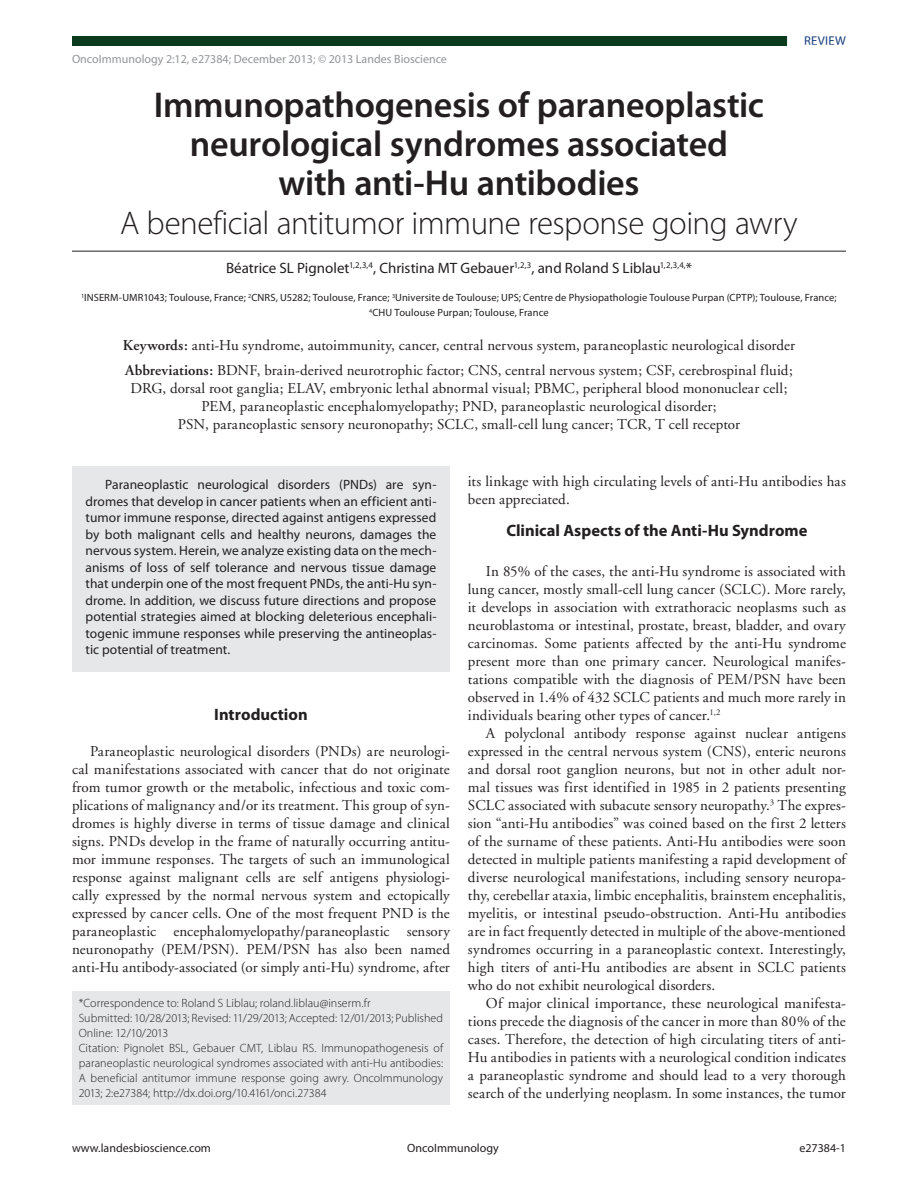
<style>
.page{position:relative;width:918px;height:1188px;background:#fff}
.page>*{position:absolute;margin:0;border:0;box-sizing:border-box;transform-origin:0 0}
.t1{font:600 36px/39px "Myriad Pro";letter-spacing:-.01em;color:#231f20;text-align:center}
.t2{font:300 33px "Myriad Pro";letter-spacing:-.015em;color:#231f20}
.t3{font:700 16.5px "Myriad Pro";color:#231f20}
.t4{font:15px/18px "Adobe Garamond";letter-spacing:.005em;color:#231f20;text-align:justify}
.t5{font:15px "Myriad Pro";color:#231f20}
.t6{font:13.5px/16.5px "Myriad Pro";letter-spacing:.005em;color:#231f20;text-align:justify}
.t7{font:12.75px "Myriad Pro";color:#193f7c}
.t8{font:300 12px/15px "Myriad Pro";letter-spacing:.005em;color:#231f20}
.t9{font:12px "Myriad Pro";color:#939598}
.t10{font:12px "Myriad Pro";color:#231f20}
.t11{font:10.5px/15px "Myriad Pro";letter-spacing:.01em;color:#231f20;text-align:center}
.s1{font-weight:600}
</style>
<div class="page">
<div style="left:72px;top:36px;width:774px;height:10px;background:#0b3b1c"></div>
<svg style="left:787px;top:36px;width:59px;height:10px"></svg>
<div style="left:72px;top:991px;width:378px;height:114px;background:#e6e7e9"></div>
<hr style="left:72px;top:251px;width:774px;height:1px;background:#231f20">
<div style="left:72px;top:466px;width:378px;height:206px;background:#e6e7e9"></div>
<p class="t9" style="left:72px;top:52px;width:376px">OncoImmunology 2:12, e27384; December 2013; © 2013 Landes Bioscience</p>
<p class="t7" style="left:804px;top:33px;width:43px">REVIEW</p>
<h1 class="t1" style="left:154px;top:85px;width:612px">Immunopathogenesis of paraneoplastic neurological syndromes associated with anti-Hu antibodies</h1>
<h2 class="t2" style="left:120px;top:203px;width:679px">A beneficial antitumor immune response going awry</h2>
<p class="t5" style="left:226px;top:258px;width:467px">Béatrice SL Pignolet<sup>1,2,3,4</sup>, Christina MT Gebauer<sup>1,2,3</sup>, and Roland S Liblau<sup>1,2,3,4,</sup>*</p>
<p class="t11" style="left:81px;top:290px;width:757px"><sup>1</sup>INSERM-UMR1043; Toulouse, France; <sup>2</sup>CNRS, U5282; Toulouse, France; <sup>3</sup>Universite de Toulouse; UPS; Centre de Physiopathologie Toulouse Purpan (CPTP); Toulouse, France;<br><sup>4</sup>CHU Toulouse Purpan; Toulouse, France</p>
<p class="t4" style="left:123px;top:334px;width:674px;line-height:24.8px"><span class="s1">Keywords:</span> anti-Hu syndrome, autoimmunity, cancer, central nervous system, paraneoplastic neurological disorder<br><span class="s1">Abbreviations:</span> BDNF, brain-derived neurotrophic factor; CNS, central nervous system; CSF, cerebrospinal fluid;</p>
<p class="t4" style="left:131px;top:380px;width:658px;text-align:center">DRG, dorsal root ganglia; ELAV, embryonic lethal abnormal visual; PBMC, peripheral blood mononuclear cell;<br>PEM, paraneoplastic encephalomyelopathy; PND, paraneoplastic neurological disorder;<br>PSN, paraneoplastic sensory neuronopathy; SCLC, small-cell lung cancer; TCR, T cell receptor</p>
<p class="t6" style="left:86px;top:476px;width:352px;text-indent:19px">Paraneoplastic neurological disorders (PNDs) are syn&shy;dromes that develop in cancer patients when an efficient anti&shy;tumor immune response, directed against antigens expressed by both malignant cells and healthy neurons, damages the nervous system. Herein, we analyze existing data on the mech&shy;anisms of loss of self tolerance and nervous tissue damage that underpin one of the most frequent PNDs, the anti-Hu syn&shy;drome. In addition, we discuss future directions and propose potential strategies aimed at blocking deleterious encephali&shy;togenic immune responses while preserving the antineoplas&shy;tic potential of treatment.</p>
<p class="t3" style="left:214px;top:704px;width:95px">Introduction</p>
<p class="t4" style="left:72px;top:743px;width:379px;text-indent:18px">Paraneoplastic neurological disorders (PNDs) are neurologi&shy;cal manifestations associated with cancer that do not originate from tumor growth or the metabolic, infectious and toxic com&shy;plications of malignancy and/or its treatment. This group of syn&shy;dromes is highly diverse in terms of tissue damage and clinical signs. PNDs develop in the frame of naturally occurring antitu&shy;mor immune responses. The targets of such an immunological response against malignant cells are self antigens physiologi&shy;cally expressed by the normal nervous system and ectopically expressed by cancer cells. One of the most frequent PND is the paraneoplastic encephalomyelopathy/paraneoplastic sensory neuronopathy (PEM/PSN). PEM/PSN has also been named anti-Hu antibody-associated (or simply anti-Hu) syndrome, after</p>
<p class="t8" style="left:79px;top:996px;width:366px">*Correspondence to: Roland S Liblau; roland.liblau@inserm.fr<br>Submitted: 10/28/2013; Revised: 11/29/2013; Accepted: 12/01/2013; Published Online: 12/10/2013<br>Citation: Pignolet BSL, Gebauer CMT, Liblau RS. Immunopathogenesis of paraneoplastic neurological syndromes associated with anti-Hu antibodies:<br>A beneficial antitumor immune response going awry. OncoImmunology 2013; 2:e27384; http://dx.doi.org/10.4161/onci.27384</p>
<p class="t4" style="left:468px;top:473px;width:379px">its linkage with high circulating levels of anti-Hu antibodies has been appreciated.</p>
<p class="t3" style="left:506px;top:520px;width:303px">Clinical Aspects of the Anti-Hu Syndrome</p>
<p class="t4" style="left:468px;top:563px;width:380px;text-indent:18px">In 85% of the cases, the anti-Hu syndrome is associated with lung cancer, mostly small-cell lung cancer (SCLC). More rarely, it develops in association with extrathoracic neoplasms such as neuroblastoma or intestinal, prostate, breast, bladder, and ovary carcinomas. Some patients affected by the anti-Hu syndrome present more than one primary cancer. Neurological manifes&shy;tations compatible with the diagnosis of PEM/PSN have been observed in 1.4% of 432 SCLC patients and much more rarely in individuals bearing other types of cancer.<sup>1,2</sup></p>
<p class="t4" style="left:468px;top:725px;width:380px;text-indent:18px">A polyclonal antibody response against nuclear antigens expressed in the central nervous system (CNS), enteric neurons and dorsal root ganglion neurons, but not in other adult nor&shy;mal tissues was first identified in 1985 in 2 patients presenting SCLC associated with subacute sensory neuropathy.<sup>3</sup> The expres&shy;sion “anti-Hu antibodies” was coined based on the first 2 letters of the surname of these patients. Anti-Hu antibodies were soon detected in multiple patients manifesting a rapid development of diverse neurological manifestations, including sensory neuropa&shy;thy, cerebellar ataxia, limbic encephalitis, brainstem encephalitis, myelitis, or intestinal pseudo-obstruction. Anti-Hu antibodies are in fact frequently detected in multiple of the above-mentioned syndromes occurring in a paraneoplastic context. Interestingly, high titers of anti-Hu antibodies are absent in SCLC patients who do not exhibit neurological disorders.</p>
<p class="t4" style="left:468px;top:995px;width:380px;text-indent:18px">Of major clinical importance, these neurological manifesta&shy;tions precede the diagnosis of the cancer in more than 80% of the cases. Therefore, the detection of high circulating titers of anti-Hu antibodies in patients with a neurological condition indicates a paraneoplastic syndrome and should lead to a very thorough search of the underlying neoplasm. In some instances, the tumor</p>
<p class="t10" style="left:72px;top:1141px;width:140px">www.landesbioscience.com</p>
<p class="t10" style="left:407px;top:1141px;width:93px">OncoImmunology</p>
<p class="t10" style="left:799px;top:1141px;width:48px">e27384-1</p>
</div>
